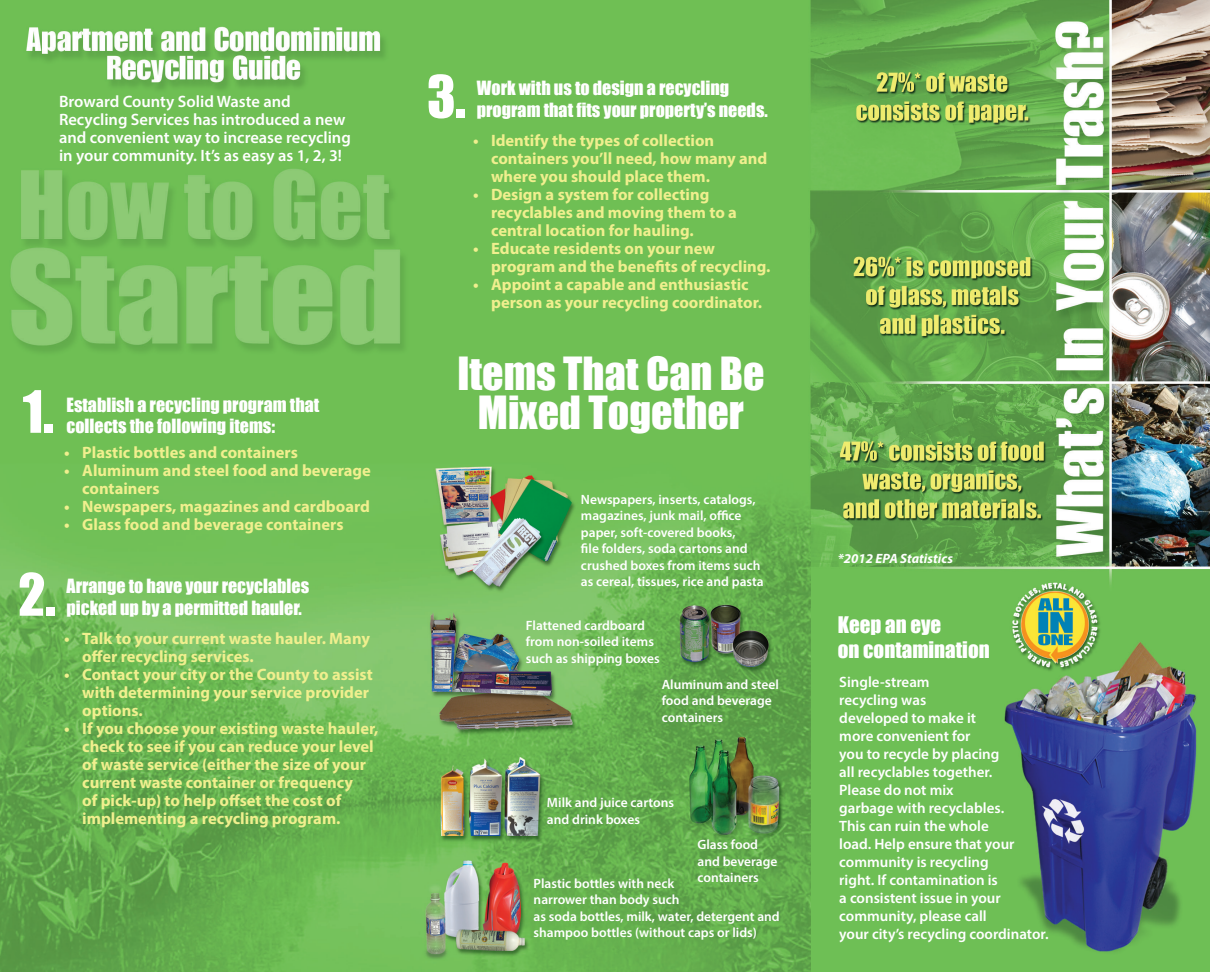
<style>
.page{position:relative;width:1210px;height:972px;background:#fff}
.page>*{position:absolute;margin:0;border:0;box-sizing:border-box;transform-origin:0 0}
.titles{font:54px "Impact";color:#fff}
.titles-2{font:42px/39px "Impact";color:#fff;text-align:center}
.titles-3{font:21px "Impact";color:#fff}
.titles-4{font:18px/21.6px "Impact";color:#fff}
.t1{font:700 16.5px/18px "Myriad Pro";color:#f0ef8e}
.Paragraphs_copy{font:600 16.5px/18px "Myriad Pro";color:#fff}
.Paragraphs_copy-2{font:600 15px "Myriad Pro";color:#fff}
.white_small_copy{font:600 13.5px/16.5px "Myriad Pro";color:#fff}
.white_small_copy-2{font:italic 700 13.5px "Myriad Pro";color:#fff}
</style>
<div class="page">
<img style="left:0;top:0;width:1210px;height:972px">
<p class="Paragraphs_copy" style="left:59px;top:92px;width:293px">Broward County Solid Waste and Recycling Services has introduced a new and convenient way to increase recycling in your community. It’s as easy as 1, 2, 3!</p>
<p class="titles" style="left:23px;top:370px;width:32px">1.</p>
<p class="titles-4" style="left:67px;top:394px;width:254px">Establish a recycling program that collects the following items:</p>
<p class="t1" style="left:64px;top:442px;width:235px">• Plastic bottles and containers</p>
<p class="t1" style="left:82px;top:460px;width:290px;text-indent:-18px">• Aluminum and steel food and beverage containers</p>
<p class="t1" style="left:64px;top:496px;width:307px">• Newspapers, magazines and cardboard</p>
<p class="t1" style="left:64px;top:514px;width:281px">• Glass food and beverage containers</p>
<p class="titles" style="left:18px;top:553px;width:39px">2.</p>
<p class="titles-4" style="left:67px;top:575px;width:244px">Arrange to have your recyclables picked up by a permitted hauler.</p>
<p class="t1" style="left:82px;top:629px;width:289px;text-indent:-18px">• Talk to your current waste hauler. Many offer recycling services.</p>
<p class="t1" style="left:82px;top:665px;width:292px;text-indent:-18px">• Contact your city or the County to assist with determining your service provider options.</p>
<p class="t1" style="left:82px;top:719px;width:298px;text-indent:-18px">• If you choose your existing waste hauler, check to see if you can reduce your level of waste service (either the size of your current waste container or frequency<br>of pick-up) to help offset the cost of implementing a recycling program.</p>
<p class="titles" style="left:427px;top:55px;width:40px">3.</p>
<p class="titles-4" style="left:477px;top:77px;width:292px">Work with us to design a recycling program that fits your property’s needs.</p>
<p class="t1" style="left:491px;top:131px;width:278px;text-indent:-18px">• Identify the types of collection containers you’ll need, how many and where you should place them.</p>
<p class="t1" style="left:491px;top:185px;width:247px;text-indent:-18px">• Design a system for collecting recyclables and moving them to a central location for hauling.</p>
<p class="t1" style="left:491px;top:239px;width:281px;text-indent:-18px">• Educate residents on your new program and the benefits of recycling.</p>
<p class="t1" style="left:491px;top:275px;width:273px;text-indent:-18px">• Appoint a capable and enthusiastic person as your recycling coordinator.</p>
<p class="titles-2" style="left:457px;top:353px;width:309px">Items That Can Be<br>Mixed Together</p>
<p class="white_small_copy" style="left:581px;top:491px;width:184px">Newspapers, inserts, catalogs, magazines, junk mail, office paper, soft-covered books,<br>file folders, soda cartons and crushed boxes from items such as cereal, tissues, rice and pasta</p>
<p class="white_small_copy" style="left:526px;top:617px;width:135px">Flattened cardboard from non-soiled items such as shipping boxes</p>
<p class="white_small_copy" style="left:662px;top:675px;width:119px">Aluminum and steel food and beverage containers</p>
<p class="white_small_copy" style="left:547px;top:794px;width:129px">Milk and juice cartons and drink boxes</p>
<p class="white_small_copy" style="left:533px;top:875px;width:147px">Plastic bottles with neck narrower than body such</p>
<p class="white_small_copy" style="left:697px;top:836px;width:81px">Glass food and beverage containers</p>
<p class="white_small_copy" style="left:533px;top:908px;width:248px">as soda bottles, milk, water, detergent and shampoo bottles (without caps or lids)</p>
<p class="white_small_copy-2" style="left:838px;top:550px;width:117px">*2012 EPA Statistics</p>
<p class="titles-3" style="left:838px;top:609px;width:105px">Keep an eye</p>
<p class="titles-3" style="left:838px;top:634px;width:153px">on contamination</p>
<p class="Paragraphs_copy-2" style="left:839px;top:673px;width:92px">Single-stream</p>
<p class="Paragraphs_copy-2" style="left:839px;top:691px;width:88px">recycling was</p>
<p class="Paragraphs_copy-2" style="left:839px;top:709px;width:138px">developed to make it</p>
<p class="Paragraphs_copy-2" style="left:839px;top:727px;width:133px">more convenient for</p>
<p class="Paragraphs_copy-2" style="left:839px;top:745px;width:162px">you to recycle by placing</p>
<p class="Paragraphs_copy-2" style="left:839px;top:763px;width:155px">all recyclables together.</p>
<p class="Paragraphs_copy-2" style="left:839px;top:781px;width:116px">Please do not mix</p>
<p class="Paragraphs_copy-2" style="left:839px;top:799px;width:166px">garbage with recyclables.</p>
<p class="Paragraphs_copy-2" style="left:839px;top:817px;width:151px">This can ruin the whole</p>
<p class="Paragraphs_copy-2" style="left:839px;top:835px;width:177px">load. Help ensure that your</p>
<p class="Paragraphs_copy-2" style="left:839px;top:853px;width:151px">community is recycling</p>
<p class="Paragraphs_copy-2" style="left:839px;top:871px;width:160px">right. If contamination is</p>
<p class="Paragraphs_copy-2" style="left:839px;top:889px;width:163px">a consistent issue in your</p>
<p class="Paragraphs_copy-2" style="left:839px;top:907px;width:149px">community, please call</p>
<p class="Paragraphs_copy-2" style="left:839px;top:925px;width:211px">your city’s recycling coordinator.</p>
</div>
